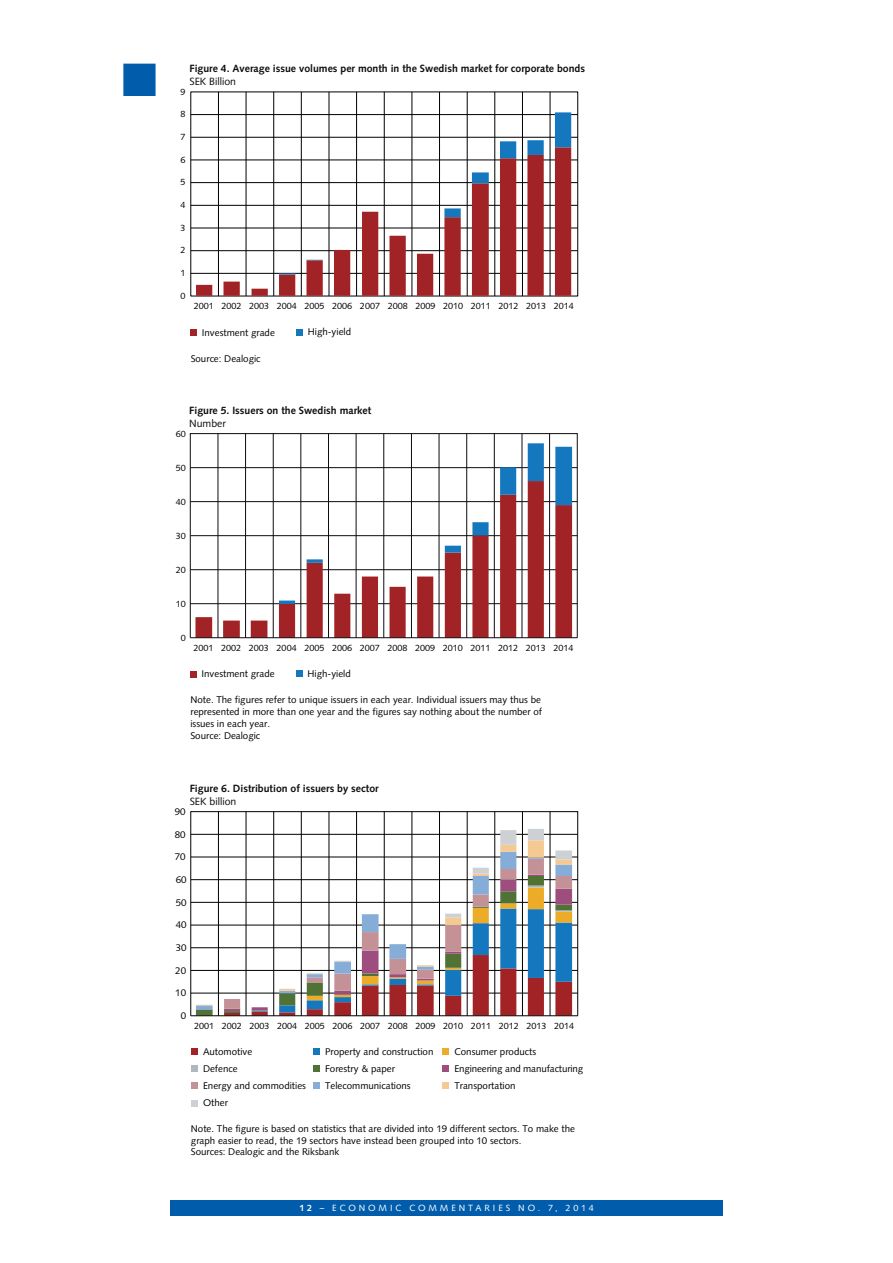
<style>
.page{position:relative;width:893px;height:1263px;background:#fff}
.page>*{position:absolute;margin:0;border:0;box-sizing:border-box;transform-origin:0 0}
.t1{font:45px "Monotype Sorts";color:#015dab}
.t2{font:700 10.5px "Syntax";color:#0e0b10}
.t3{font:10.5px "Syntax";color:#0e0b10}
.t4{font:9.75px/11.7px "Syntax";color:#000}
.t5{font:9px "Syntax";color:#000}
.t6{font:9px "Syntax";letter-spacing:.32em;color:#fff}
.s1{font-weight:700}
</style>
<div class="page">
<div style="left:170px;top:1200px;width:552px;height:16px;background:#015dab"></div>
<hr style="left:191px;top:273px;width:387px;height:1px;background:#000">
<hr style="left:191px;top:250px;width:387px;height:1px;background:#000">
<hr style="left:191px;top:228px;width:387px;height:1px;background:#000">
<hr style="left:191px;top:205px;width:387px;height:1px;background:#000">
<hr style="left:191px;top:182px;width:387px;height:1px;background:#000">
<hr style="left:191px;top:160px;width:387px;height:1px;background:#000">
<hr style="left:191px;top:137px;width:387px;height:1px;background:#000">
<hr style="left:191px;top:114px;width:387px;height:1px;background:#000">
<hr style="left:550px;top:92px;width:1px;height:204px;background:#000">
<hr style="left:522px;top:92px;width:1px;height:204px;background:#000">
<hr style="left:494px;top:92px;width:1px;height:204px;background:#000">
<hr style="left:467px;top:92px;width:1px;height:204px;background:#000">
<hr style="left:439px;top:92px;width:1px;height:204px;background:#000">
<hr style="left:412px;top:92px;width:1px;height:204px;background:#000">
<hr style="left:384px;top:92px;width:1px;height:204px;background:#000">
<hr style="left:356px;top:92px;width:1px;height:204px;background:#000">
<hr style="left:329px;top:92px;width:1px;height:204px;background:#000">
<hr style="left:301px;top:92px;width:1px;height:204px;background:#000">
<hr style="left:273px;top:92px;width:1px;height:204px;background:#000">
<hr style="left:246px;top:92px;width:1px;height:204px;background:#000">
<hr style="left:218px;top:92px;width:1px;height:204px;background:#000">
<svg style="left:196px;top:147px;width:375px;height:149px"></svg>
<svg style="left:279px;top:112px;width:292px;height:162px"></svg>
<div style="left:190px;top:329px;width:7px;height:6px;background:#a22325"></div>
<div style="left:296px;top:329px;width:7px;height:6px;background:#1578be"></div>
<hr style="left:190px;top:603px;width:387px;height:1px;background:#0e0b10">
<hr style="left:190px;top:569px;width:387px;height:1px;background:#0e0b10">
<hr style="left:190px;top:535px;width:387px;height:1px;background:#0e0b10">
<hr style="left:190px;top:501px;width:387px;height:1px;background:#0e0b10">
<hr style="left:190px;top:467px;width:387px;height:1px;background:#0e0b10">
<hr style="left:549px;top:434px;width:1px;height:204px;background:#0e0b10">
<hr style="left:522px;top:434px;width:1px;height:204px;background:#0e0b10">
<hr style="left:494px;top:434px;width:1px;height:204px;background:#0e0b10">
<hr style="left:466px;top:434px;width:1px;height:204px;background:#0e0b10">
<hr style="left:439px;top:434px;width:1px;height:204px;background:#0e0b10">
<hr style="left:411px;top:434px;width:1px;height:204px;background:#0e0b10">
<hr style="left:383px;top:434px;width:1px;height:204px;background:#0e0b10">
<hr style="left:356px;top:434px;width:1px;height:204px;background:#0e0b10">
<hr style="left:328px;top:434px;width:1px;height:204px;background:#0e0b10">
<hr style="left:301px;top:434px;width:1px;height:204px;background:#0e0b10">
<hr style="left:273px;top:434px;width:1px;height:204px;background:#0e0b10">
<hr style="left:245px;top:434px;width:1px;height:204px;background:#0e0b10">
<hr style="left:218px;top:434px;width:1px;height:204px;background:#0e0b10">
<svg style="left:195px;top:481px;width:377px;height:156px"></svg>
<svg style="left:279px;top:443px;width:293px;height:161px"></svg>
<hr style="left:190px;top:637px;width:387px;height:1px;background:#0e0b10">
<div style="left:190px;top:671px;width:7px;height:6px;background:#a22325"></div>
<div style="left:296px;top:671px;width:7px;height:6px;background:#1578be"></div>
<hr style="left:191px;top:993px;width:387px;height:1px;background:#000">
<hr style="left:191px;top:970px;width:387px;height:1px;background:#000">
<hr style="left:191px;top:947px;width:387px;height:1px;background:#000">
<hr style="left:191px;top:925px;width:387px;height:1px;background:#000">
<hr style="left:191px;top:902px;width:387px;height:1px;background:#000">
<hr style="left:191px;top:879px;width:387px;height:1px;background:#000">
<hr style="left:191px;top:857px;width:387px;height:1px;background:#000">
<hr style="left:191px;top:834px;width:387px;height:1px;background:#000">
<hr style="left:550px;top:812px;width:1px;height:204px;background:#000">
<hr style="left:522px;top:812px;width:1px;height:204px;background:#000">
<hr style="left:494px;top:812px;width:1px;height:204px;background:#000">
<hr style="left:467px;top:812px;width:1px;height:204px;background:#000">
<hr style="left:439px;top:812px;width:1px;height:204px;background:#000">
<hr style="left:412px;top:812px;width:1px;height:204px;background:#000">
<hr style="left:384px;top:812px;width:1px;height:204px;background:#000">
<hr style="left:356px;top:812px;width:1px;height:204px;background:#000">
<hr style="left:329px;top:812px;width:1px;height:204px;background:#000">
<hr style="left:301px;top:812px;width:1px;height:204px;background:#000">
<hr style="left:273px;top:812px;width:1px;height:204px;background:#000">
<hr style="left:246px;top:812px;width:1px;height:204px;background:#000">
<hr style="left:218px;top:812px;width:1px;height:204px;background:#000">
<svg style="left:196px;top:840px;width:28px;height:165px"></svg>
<svg style="left:224px;top:829px;width:348px;height:186px"></svg>
<div style="left:191px;top:1048px;width:7px;height:7px;background:#a22325"></div>
<div style="left:313px;top:1048px;width:7px;height:7px;background:#1578be"></div>
<div style="left:443px;top:1048px;width:6px;height:7px;background:#edac28"></div>
<div style="left:191px;top:1065px;width:7px;height:7px;background:#b1b7bb"></div>
<div style="left:313px;top:1065px;width:7px;height:7px;background:#507234"></div>
<div style="left:443px;top:1065px;width:6px;height:7px;background:#9d4e7f"></div>
<div style="left:191px;top:1082px;width:7px;height:7px;background:#c49296"></div>
<div style="left:313px;top:1082px;width:7px;height:7px;background:#85add8"></div>
<div style="left:443px;top:1082px;width:6px;height:7px;background:#f4ca92"></div>
<div style="left:191px;top:1100px;width:7px;height:6px;background:#cdd0d4"></div>
<hr style="left:191px;top:1015px;width:387px;height:1px;background:#000">
<h1 class="t1" style="left:122px;top:60px;width:36px">n</h1>
<p class="t2" style="left:189px;top:63px;width:397px">Figure 4. Average issue volumes per month in the Swedish market for corporate bonds</p>
<p class="t3" style="left:189px;top:75px;width:48px">SEK Billion</p>
<p class="t5" style="left:180px;top:86px;width:7px">9</p>
<p class="t5" style="left:180px;top:109px;width:7px">8</p>
<p class="t5" style="left:180px;top:131px;width:7px">7</p>
<p class="t5" style="left:180px;top:154px;width:7px">6</p>
<p class="t5" style="left:180px;top:177px;width:7px">5</p>
<p class="t5" style="left:180px;top:200px;width:7px">4</p>
<p class="t5" style="left:180px;top:222px;width:7px">3</p>
<p class="t5" style="left:180px;top:245px;width:7px">2</p>
<p class="t5" style="left:180px;top:268px;width:7px">1</p>
<p class="t5" style="left:180px;top:290px;width:7px">0</p>
<p class="t5" style="left:194px;top:301px;width:381px">2001 2002 2003 2004 2005 2006 2007 2008 2009 2010 2011 2012 2013 2014</p>
<p class="t4" style="left:202px;top:326px;width:75px">Investment grade</p>
<p class="t4" style="left:308px;top:326px;width:45px">High-yield</p>
<p class="t4" style="left:191px;top:352px;width:71px">Source: Dealogic</p>
<p class="t2" style="left:189px;top:404px;width:183px">Figure 5. Issuers on the Swedish market</p>
<p class="t3" style="left:189px;top:417px;width:38px">Number</p>
<p class="t5" style="left:176px;top:428px;width:12px">60</p>
<p class="t5" style="left:176px;top:462px;width:12px">50</p>
<p class="t5" style="left:176px;top:496px;width:12px">40</p>
<p class="t5" style="left:176px;top:530px;width:12px">30</p>
<p class="t5" style="left:176px;top:564px;width:12px">20</p>
<p class="t5" style="left:176px;top:598px;width:12px">10</p>
<p class="t5" style="left:181px;top:632px;width:7px">0</p>
<p class="t5" style="left:194px;top:642px;width:381px">2001 2002 2003 2004 2005 2006 2007 2008 2009 2010 2011 2012 2013 2014</p>
<p class="t4" style="left:202px;top:668px;width:75px">Investment grade</p>
<p class="t4" style="left:307px;top:668px;width:45px">High-yield</p>
<p class="t4" style="left:190px;top:694px;width:353px">Note. The figures refer to unique issuers in each year. Individual issuers may thus be represented in more than one year and the figures say nothing about the number of issues in each year.<br>Source: Dealogic</p>
<p class="t2" style="left:190px;top:783px;width:190px">Figure 6. Distribution of issuers by sector</p>
<p class="t3" style="left:190px;top:795px;width:48px">SEK billion</p>
<p class="t4" style="left:175px;top:806px;width:12px">90</p>
<p class="t4" style="left:175px;top:828px;width:12px">80</p>
<p class="t4" style="left:175px;top:851px;width:12px">70</p>
<p class="t4" style="left:176px;top:874px;width:12px">60</p>
<p class="t4" style="left:176px;top:896px;width:12px">50</p>
<p class="t4" style="left:176px;top:919px;width:12px">40</p>
<p class="t4" style="left:176px;top:942px;width:12px">30</p>
<p class="t4" style="left:175px;top:964px;width:12px">20</p>
<p class="t4" style="left:175px;top:987px;width:12px">10</p>
<p class="t4" style="left:181px;top:1010px;width:7px">0</p>
<p class="t5" style="left:194px;top:1020px;width:381px">2001 2002 2003 2004 2005 2006 2007 2008 2009 2010 2011 2012 2013 2014</p>
<p class="t4" style="left:203px;top:1046px;width:51px">Automotive</p>
<p class="t4" style="left:325px;top:1046px;width:110px">Property and construction</p>
<p class="t4" style="left:454px;top:1046px;width:83px">Consumer products</p>
<p class="t4" style="left:203px;top:1063px;width:36px">Defence</p>
<p class="t4" style="left:325px;top:1063px;width:71px">Forestry &amp; paper</p>
<p class="t4" style="left:454px;top:1063px;width:130px">Engineering and manufacturing</p>
<p class="t4" style="left:203px;top:1080px;width:104px">Energy and commodities</p>
<p class="t4" style="left:325px;top:1080px;width:87px">Telecommunications</p>
<p class="t4" style="left:454px;top:1080px;width:63px">Transportation</p>
<p class="t4" style="left:203px;top:1097px;width:26px">Other</p>
<p class="t4" style="left:191px;top:1123px;width:386px">Note. The figure is based on statistics that are divided into 19 different sectors. To make the graph easier to read, the 19 sectors have instead been grouped into 10 sectors.<br>Sources: Dealogic and the Riksbank</p>
<p class="t6" style="left:299px;top:1202px;width:296px"><span class="s1">12</span> – economic commentaries no. 7, 2014</p>
</div>
